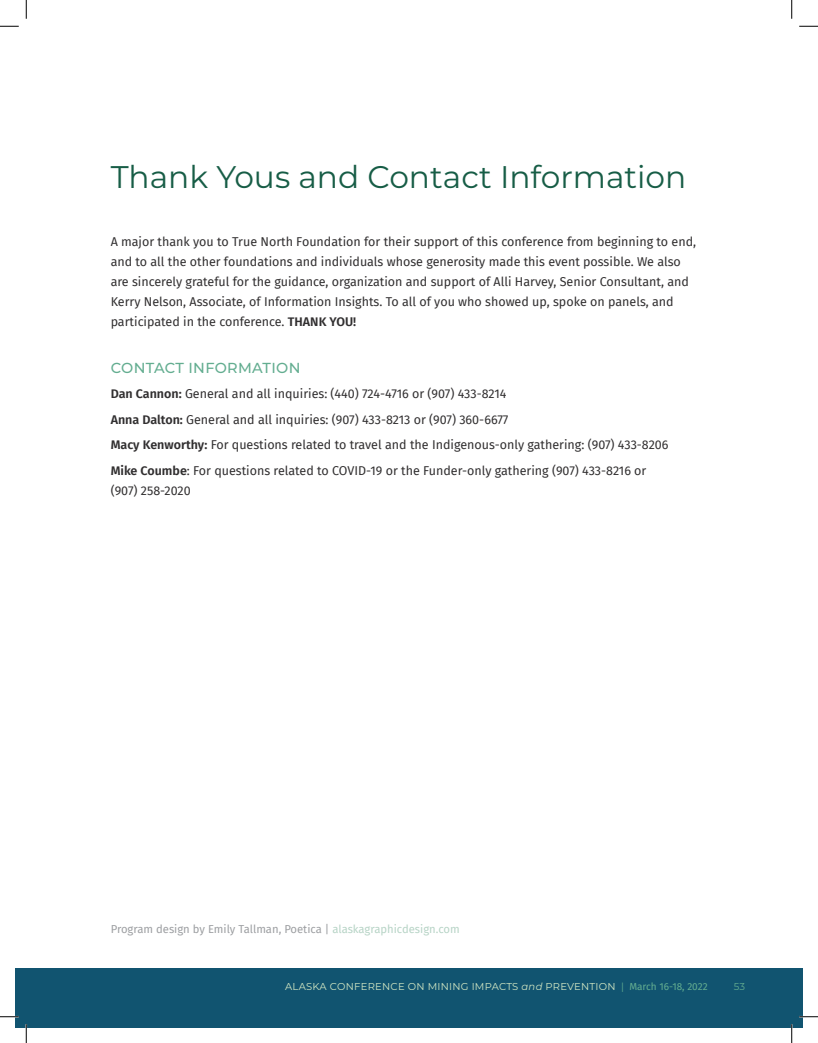
<style>
.page{position:relative;width:818px;height:1043px;background:#fff}
.page>*{position:absolute;margin:0;border:0;box-sizing:border-box;transform-origin:0 0}
.t1{font:31.25px "Montserrat";color:#175d46}
.t2{font:500 14.5px "Montserrat";letter-spacing:.02em;color:#63ad90}
.t3{font:12.5px/20px "Fira Sans";color:#312f30}
.t4{font:11.25px "Fira Sans";color:#9d9fa2}
.t5{font:10px "Montserrat";letter-spacing:.025em;color:#d2e7c3}
.t6{font:10px "Montserrat";color:#63ad90}
.s1{font-weight:600}
.s2{color:#b7d4c6}
.s3{font-style:italic}
.s4{color:#63ad90}
.s5{font-family:"Fira Sans";color:#63ad90}
</style>
<div class="page">
<div style="left:15px;top:968px;width:787px;height:60px;background:#115470"></div>
<svg style="left:0;top:25px;width:19px;height:2px"></svg>
<svg style="left:799px;top:25px;width:19px;height:2px"></svg>
<svg style="left:0;top:1015px;width:19px;height:2px"></svg>
<svg style="left:799px;top:1015px;width:19px;height:2px"></svg>
<svg style="left:25px;top:0;width:2px;height:19px"></svg>
<svg style="left:25px;top:1024px;width:2px;height:18px"></svg>
<svg style="left:791px;top:0;width:1px;height:19px"></svg>
<svg style="left:790px;top:1024px;width:2px;height:18px"></svg>
<p class="t1" style="left:111px;top:156px;width:577px">Thank Yous and Contact Information</p>
<p class="t3" style="left:111px;top:231px;width:587px">A major thank you to True North Foundation for their support of this conference from beginning to end, and to all the other foundations and individuals whose generosity made this event possible. We also are sincerely grateful for the guidance, organization and support of Alli Harvey, Senior Consultant, and Kerry Nelson, Associate, of Information Insights. To all of you who showed up, spoke on panels, and participated in the conference. <span class="s1">THANK YOU!</span></p>
<p class="t2" style="left:111px;top:357px;width:191px">CONTACT INFORMATION</p>
<p class="t3" style="left:111px;top:383px;width:397px"><span class="s1">Dan Cannon:</span> General and all inquiries: (440) 724-4716 or (907) 433-8214</p>
<p class="t3" style="left:111px;top:409px;width:399px"><span class="s1">Anna Dalton:</span> General and all inquiries: (907) 433-8213 or (907) 360-6677</p>
<p class="t3" style="left:111px;top:435px;width:559px"><span class="s1">Macy Kenworthy:</span> For questions related to travel and the Indigenous-only gathering: (907) 433-8206</p>
<p class="t3" style="left:111px;top:460px;width:537px"><span class="s1">Mike Coumbe</span>: For questions related to COVID-19 or the Funder-only gathering (907) 433-8216 or (907) 258-2020</p>
<p class="t4" style="left:111px;top:920px;width:350px">Program design by Emily Tallman, Poetica | <span class="s2">alaskagraphicdesign.com</span></p>
<p class="t5" style="left:285px;top:979px;width:424px">ALASKA CONFERENCE ON MINING IMPACTS <span class="s3">and</span> PREVENTION <span class="s4">|</span> <span class="s5">March 16-18, 2022</span></p>
<p class="t6" style="left:734px;top:979px;width:13px">53</p>
</div>
